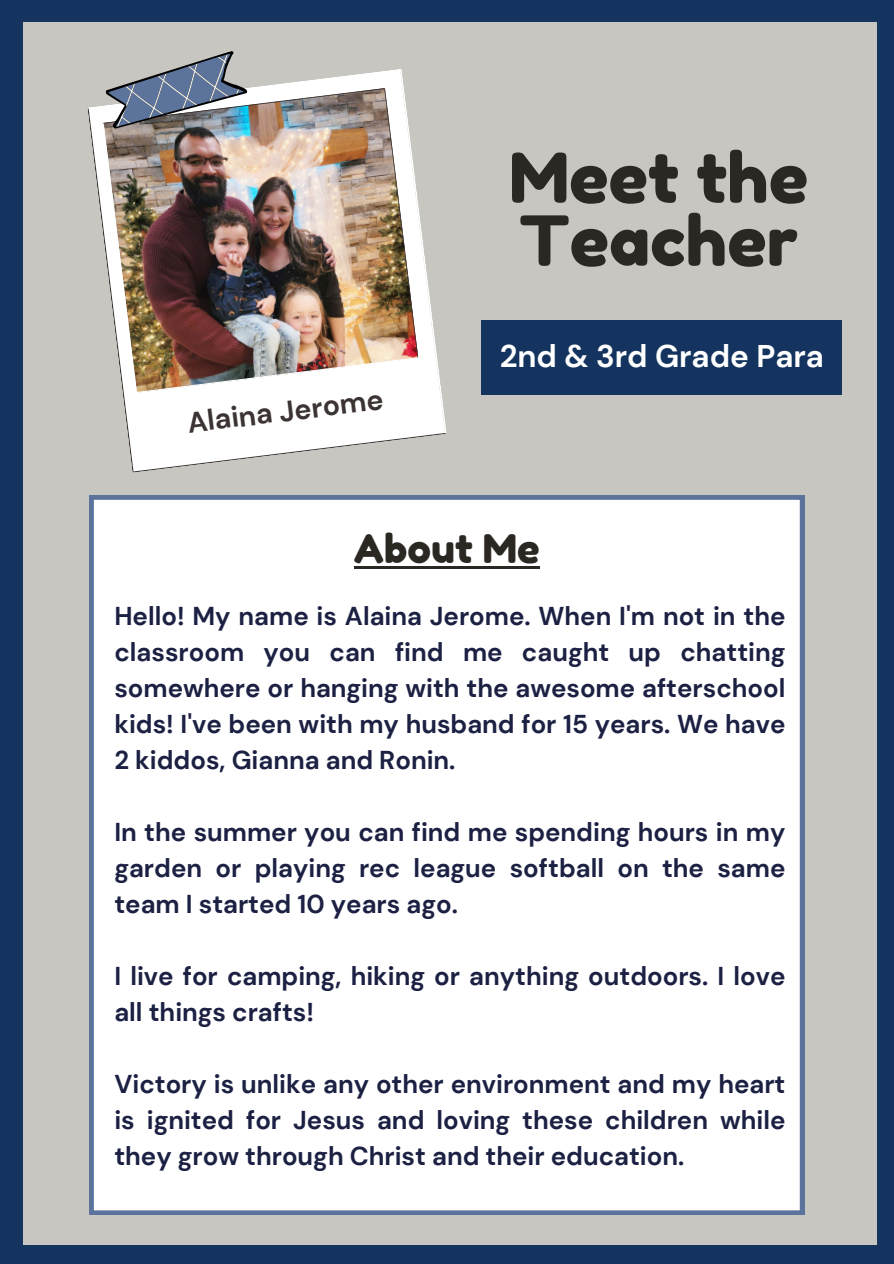
<style>
.page{position:relative;width:894px;height:1264px;background:#fff}
.page>*{position:absolute;margin:0;border:0;box-sizing:border-box;transform-origin:0 0}
.t1{font:68.7px/63px "Fredoka One";color:#2b2823}
.t2{font:39.45px "Fredoka One";color:#2b2823}
.t3{font:700 31.35px "DM Sans";color:#fff}
.t4{font:700 28.65px "DM Sans";color:#3c3333}
.t5{font:700 25.8px/36px "DM Sans";color:#1c2143;text-align:justify}
</style>
<div class="page">
<div style="left:0;top:0;width:893px;height:1263px;background:#14345f"></div>
<div style="left:23px;top:22px;width:853px;height:1222px;background:#c7c6c1"></div>
<div style="left:481px;top:320px;width:361px;height:74px;background:#14345f"></div>
<div style="left:89px;top:495px;width:715px;height:719px;background:#fff"></div>
<svg style="left:87px;top:108px;width:359px;height:364px"></svg>
<img style="left:88px;top:69px;width:358px;height:364px">
<svg style="left:102px;top:51px;width:147px;height:78px"></svg>
<hr style="left:354px;top:566px;width:185px;height:3px;background:#2b2823">
<p class="t1" style="left:509px;top:146px;width:300px">Meet the<br>Teacher</p>
<p class="t4" style="left:185px;top:404px;width:199px;rotate:-7deg">Alaina Jerome</p>
<p class="t3" style="left:499px;top:336px;width:325px">2nd &amp; 3rd Grade Para</p>
<p class="t2" style="left:354px;top:524px;width:187px">About Me</p>
<h3 class="t5" style="left:114px;top:598px;width:672px">Hello! My name is Alaina Jerome. When I'm not in the classroom you can find me caught up chatting somewhere or hanging with the awesome afterschool kids! I've been with my husband for 15 years. We have 2 kiddos, Gianna and Ronin.</h3>
<h1 class="t5" style="left:114px;top:814px;width:672px">In the summer you can find me spending hours in my garden or playing rec league softball on the same team I started 10 years ago.</h1>
<h3 class="t5" style="left:114px;top:958px;width:672px">I live for camping, hiking or anything outdoors. I love all things crafts!</h3>
<h2 class="t5" style="left:114px;top:1066px;width:672px">Victory is unlike any other environment and my heart is ignited for Jesus and loving these children while they grow through Christ and their education.</h2>
</div>
